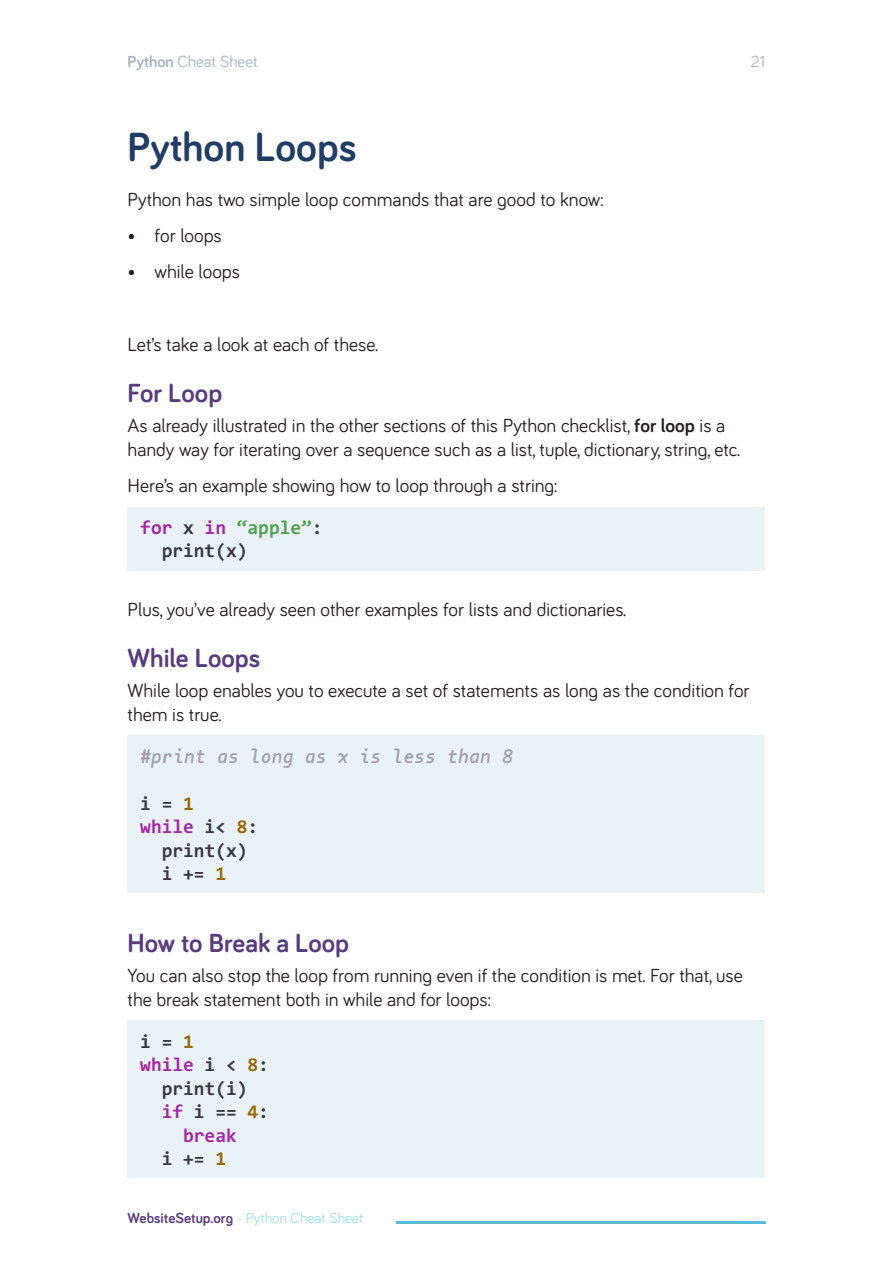
<style>
.page{position:relative;width:893px;height:1263px;background:#fff}
.page>*{position:absolute;margin:0;border:0;box-sizing:border-box;transform-origin:0 0}
.t1{font:700 42px "Bariol";color:#213d66}
.t2{font:700 27px "Bariol";color:#573d7d}
.t3{font:19.5px/23.4px "Bariol";color:#231f20}
.t4{font:700 19.5px/23.4px "Consolas";color:#383a42}
.t5{font:italic 700 19.5px "mononoki";color:#a0a1a7}
.t6{font:700 19.5px "Consolas";color:#a626a4}
.t7{font:16.5px "Bariol";color:#a6b1c2}
.t8{font:15px "Bariol";color:#9ddff1}
.s1{font-weight:700}
.s2{color:#a626a4}
.s3{color:#50a14f}
.s4{color:#986801}
.s5{color:#383a42}
.s6{font-weight:700;color:#573d7d}
</style>
<div class="page">
<div style="left:128px;top:507px;width:637px;height:63px;background:#e8f2f7"></div>
<div style="left:128px;top:735px;width:637px;height:158px;background:#e8f2f7"></div>
<div style="left:128px;top:1021px;width:637px;height:157px;background:#e8f2f7"></div>
<hr style="left:396px;top:1221px;width:369px;height:2px;background:#57bddb">
<p class="t7" style="left:128px;top:51px;width:132px"><span class="s1">Python</span> Cheat Sheet</p>
<p class="t7" style="left:751px;top:51px;width:16px">21</p>
<h1 class="t1" style="left:128px;top:118px;width:230px">Python Loops</h1>
<p class="t3" style="left:128px;top:187px;width:477px">Python has two simple loop commands that are good to know:</p>
<p class="t3" style="left:128px;top:223px;width:96px">• for loops</p>
<p class="t3" style="left:128px;top:259px;width:114px">• while loops</p>
<p class="t3" style="left:128px;top:331px;width:252px">Let’s take a look at each of these.</p>
<h2 class="t2" style="left:128px;top:374px;width:96px">For Loop</h2>
<p class="t3" style="left:128px;top:413px;width:614px">As already illustrated in the other sections of this Python checklist, <span class="s1">for loop</span> is a handy way for iterating over a sequence such as a list, tuple, dictionary, string, etc.</p>
<p class="t3" style="left:128px;top:472px;width:431px">Here’s an example showing how to loop through a string:</p>
<p class="t4" style="left:162px;top:515px;width:162px;text-indent:-21px"><span class="s2">for</span> x <span class="s2">in</span> <span class="s3">“apple”</span>: print(x)</p>
<p class="t3" style="left:128px;top:596px;width:500px">Plus, you’ve already seen other examples for lists and dictionaries.</p>
<h2 class="t2" style="left:128px;top:639px;width:134px">While Loops</h2>
<p class="t3" style="left:128px;top:678px;width:624px">While loop enables you to execute a set of statements as long as the condition for them is true.</p>
<p class="t5" style="left:140px;top:745px;width:374px">#print as long as x is less than 8</p>
<p class="t4" style="left:140px;top:791px;width:55px">i = <span class="s4">1</span></p>
<p class="t6" style="left:140px;top:814px;width:119px">while <span class="s5">i&lt;</span> <span class="s4">8</span><span class="s5">:</span></p>
<p class="t4" style="left:162px;top:838px;width:87px">print(x)</p>
<p class="t4" style="left:162px;top:861px;width:66px">i += <span class="s4">1</span></p>
<h2 class="t2" style="left:128px;top:924px;width:223px">How to Break a Loop</h2>
<p class="t3" style="left:128px;top:963px;width:617px">You can also stop the loop from running even if the condition is met. For that, use the break statement both in while and for loops:</p>
<p class="t4" style="left:140px;top:1029px;width:55px">i = <span class="s4">1</span></p>
<p class="t6" style="left:140px;top:1052px;width:130px">while <span class="s5">i &lt;</span> <span class="s4">8</span><span class="s5">:</span></p>
<p class="t4" style="left:162px;top:1076px;width:87px">print(i)</p>
<p class="t4" style="left:162px;top:1099px;width:109px"><span class="s2">if</span> i == <span class="s4">4</span>:</p>
<p class="t6" style="left:183px;top:1123px;width:55px">break</p>
<p class="t4" style="left:162px;top:1146px;width:66px">i += <span class="s4">1</span></p>
<p class="t8" style="left:128px;top:1208px;width:237px"><span class="s6">WebsiteSetup.org</span> - Python Cheat Sheet</p>
</div>
